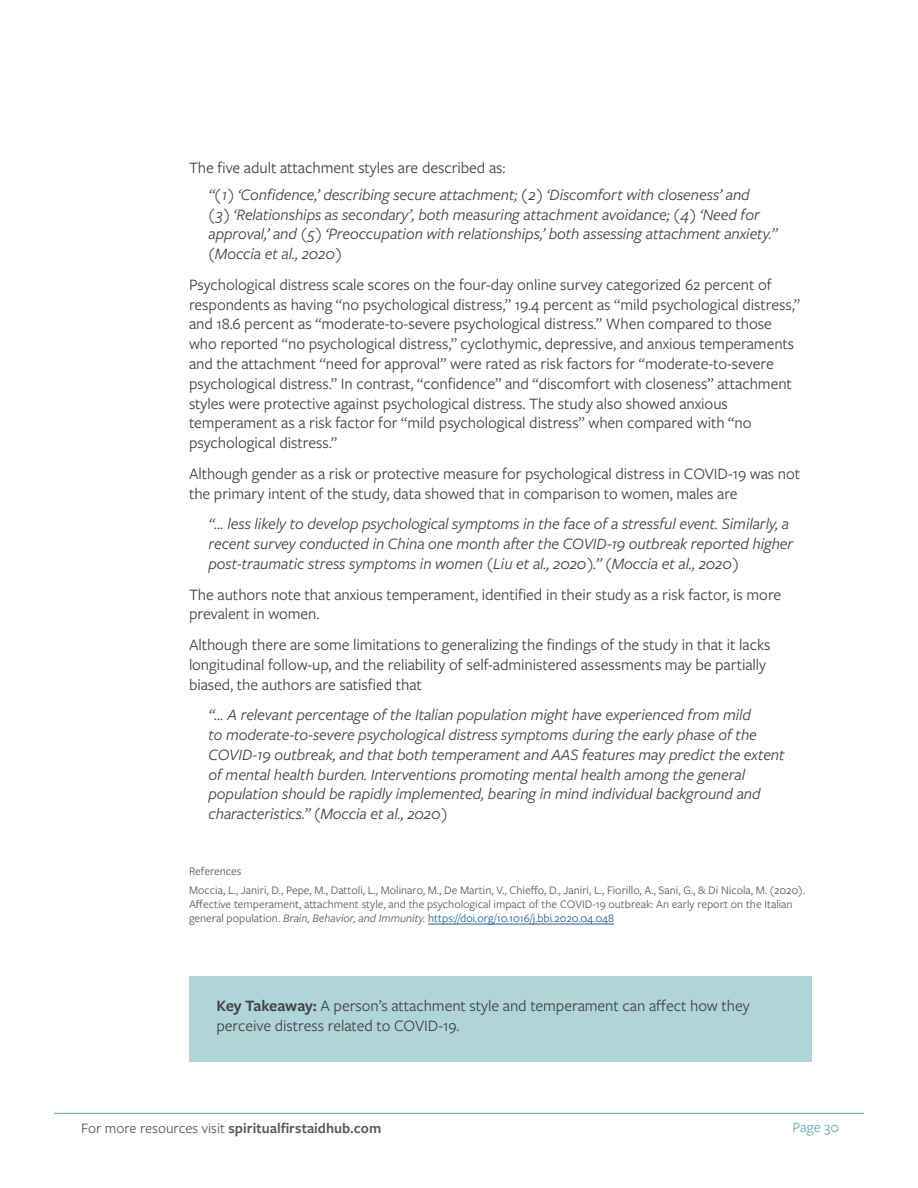
<style>
.page{position:relative;width:918px;height:1188px;background:#fff}
.page>*{position:absolute;margin:0;border:0;box-sizing:border-box;transform-origin:0 0}
.t1{font:16.5px/19.8px "Freight Sans Pro";letter-spacing:-.005em;color:#414042}
.t2{font:italic 16.5px/19.8px "Freight Sans Pro";letter-spacing:-.005em;color:#414042}
.t3{font:600 15px "Freight Sans Pro";color:#58595b}
.t4{font:15px "Freight Sans Pro";color:#5facb2}
.t5{font:12px/18.8px "Freight Sans Pro";color:#58595b}
.s1{font-style:italic}
.s2{color:#215e9e}
.s3{font-weight:600}
.s4{font-weight:400}
</style>
<div class="page">
<hr style="left:54px;top:1113px;width:810px;height:1px;background:#5facb2">
<hr style="left:428px;top:924px;width:186px;height:1px;background:#215e9e">
<div style="left:189px;top:976px;width:623px;height:86px;background:#afd5d8"></div>
<p class="t1" style="left:189px;top:157px;width:318px">The five adult attachment styles are described as:</p>
<p class="t2" style="left:209px;top:184px;width:570px">“(1) ‘Confidence,’ describing secure attachment; (2) ‘Discomfort with closeness’ and<br>(3) ‘Relationships as secondary’, both measuring attachment avoidance; (4) ‘Need for approval,’ and (5) ‘Preoccupation with relationships,’ both assessing attachment anxiety.” (Moccia et al., 2020)</p>
<p class="t1" style="left:189px;top:274px;width:613px">Psychological distress scale scores on the four-day online survey categorized 62 percent of respondents as having “no psychological distress,” 19.4 percent as “mild psychological distress,” and 18.6 percent as “moderate-to-severe psychological distress.” When compared to those who reported “no psychological distress,” cyclothymic, depressive, and anxious temperaments and the attachment “need for approval” were rated as risk factors for “moderate-to-severe psychological distress.” In contrast, “confidence” and “discomfort with closeness” attachment styles were protective against psychological distress. The study also showed anxious temperament as a risk factor for “mild psychological distress” when compared with “no psychological distress.”</p>
<p class="t1" style="left:189px;top:463px;width:613px">Although gender as a risk or protective measure for psychological distress in COVID-19 was not the primary intent of the study, data showed that in comparison to women, males are</p>
<p class="t2" style="left:209px;top:513px;width:586px">“… less likely to develop psychological symptoms in the face of a stressful event. Similarly, a recent survey conducted in China one month after the COVID-19 outbreak reported higher post-traumatic stress symptoms in women (Liu et al., 2020).” (Moccia et al., 2020)</p>
<p class="t1" style="left:189px;top:584px;width:594px">The authors note that anxious temperament, identified in their study as a risk factor, is more prevalent in women.</p>
<p class="t1" style="left:189px;top:634px;width:583px">Although there are some limitations to generalizing the findings of the study in that it lacks longitudinal follow-up, and the reliability of self-administered assessments may be partially biased, the authors are satisfied that</p>
<p class="t2" style="left:209px;top:704px;width:578px">“… A relevant percentage of the Italian population might have experienced from mild<br>to moderate-to-severe psychological distress symptoms during the early phase of the COVID-19 outbreak, and that both temperament and AAS features may predict the extent of mental health burden. Interventions promoting mental health among the general population should be rapidly implemented, bearing in mind individual background and characteristics.” (Moccia et al., 2020)</p>
<p class="t5" style="left:189px;top:861px;width:617px">References<br>Moccia, L., Janiri, D., Pepe, M., Dattoli, L., Molinaro, M., De Martin, V., Chieffo, D., Janiri, L., Fiorillo, A., Sani, G., &amp; Di Nicola, M. (2020).</p>
<p class="t5" style="left:189px;top:896px;width:605px;line-height:14.4px">Affective temperament, attachment style, and the psychological impact of the COVID-19 outbreak: An early report on the Italian general population. <span class="s1">Brain, Behavior, and Immunity.</span> <span class="s2">https://doi.org/10.1016/j.bbi.2020.04.048</span></p>
<p class="t1" style="left:217px;top:995px;width:535px"><span class="s3">Key Takeaway:</span> A person’s attachment style and temperament can affect how they perceive distress related to COVID-19.</p>
<p class="t3" style="left:81px;top:1117px;width:302px"><span class="s4">For more resources visit</span> spiritualfirstaidhub.com</p>
<p class="t4" style="left:792px;top:1118px;width:48px">Page 30</p>
</div>
